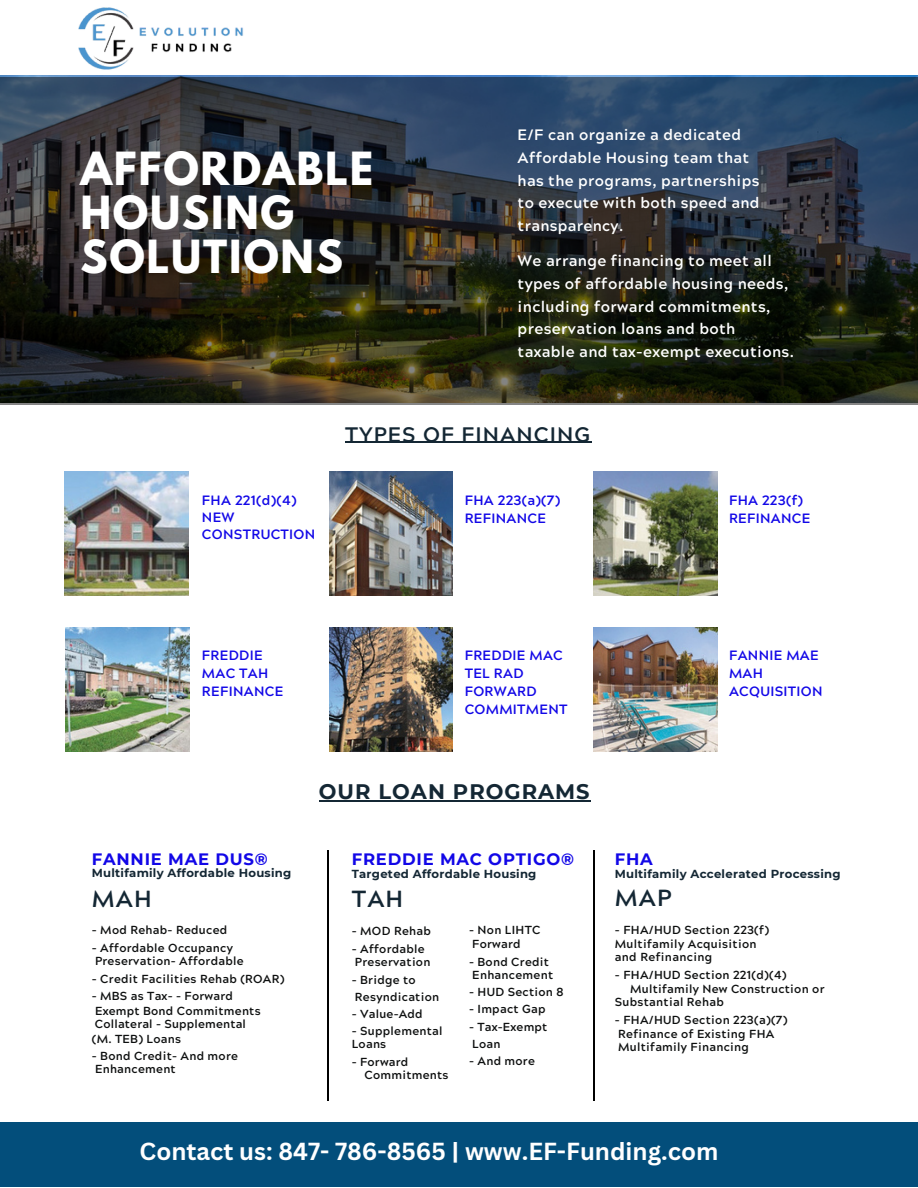
<style>
.page{position:relative;width:918px;height:1188px;background:#fff}
.page>*{position:absolute;margin:0;border:0;box-sizing:border-box;transform-origin:0 0}
.t1{font:700 40.5px/43.8px "League Spartan";letter-spacing:.045em;color:#fff}
.t2{font:700 24px "Canva Sans";color:#fff}
.t3{font:700 23.25px "Acherus Grotesque";letter-spacing:.05em;color:#142734}
.t4{font:700 21px "Acherus Grotesque";letter-spacing:.05em;color:#142734}
.t5{font:700 21px "Montserrat";letter-spacing:.05em;color:#142734}
.t6{font:700 16.5px "Montserrat";letter-spacing:.05em;color:#1207e7}
.t7{font:700 15.15px/22.6px "Acherus Grotesque";letter-spacing:.025em;color:#fff}
.t8{font:700 13.5px/18px "Acherus Grotesque";letter-spacing:.02em;color:#1207e7}
.t9{font:700 11.7px/13.5px "Acherus Grotesque";letter-spacing:.025em;color:#0e1010}
.t10{font:700 11.7px "Montserrat";letter-spacing:.025em;color:#142734}
</style>
<div class="page">
<img style="left:65px;top:472px;width:123px;height:124px">
<img style="left:329px;top:472px;width:124px;height:123px">
<img style="left:594px;top:472px;width:123px;height:124px">
<img style="left:66px;top:628px;width:123px;height:124px">
<img style="left:329px;top:628px;width:124px;height:124px">
<img style="left:594px;top:628px;width:123px;height:124px">
<hr style="left:328px;top:850px;width:1px;height:250px;background:#000">
<div style="left:0;top:1122px;width:918px;height:64px;background:#034e7b"></div>
<hr style="left:319px;top:800px;width:271px;height:2px;background:#142734">
<hr style="left:345px;top:442px;width:246px;height:1px;background:#142734">
<hr style="left:594px;top:850px;width:1px;height:250px;background:#000">
<svg style="left:0;top:77px;width:918px;height:327px;background:#282f30"></svg>
<img style="left:78px;top:7px;width:165px;height:63px">
<p class="t1" style="left:80px;top:152px;width:295px">AFFORDABLE<br>HOUSING<br>SOLUTIONS</p>
<p class="t7" style="left:518px;top:126px;width:243px">E/F can organize a dedicated<br>Affordable Housing team that has the programs, partnerships to execute with both speed and transparency.</p>
<p class="t7" style="left:518px;top:251px;width:278px">We arrange financing to meet all types of affordable housing needs, including forward commitments, preservation loans and both taxable and tax-exempt executions.</p>
<p class="t4" style="left:345px;top:426px;width:247px">TYPES OF FINANCING</p>
<p class="t8" style="left:202px;top:494px;width:115px;line-height:16.8px">FHA 221(d)(4)<br>NEW<br>CONSTRUCTION</p>
<h2 class="t8" style="left:465px;top:493px;width:97px">FHA 223(a)(7)<br>REFINANCE</h2>
<p class="t8" style="left:729px;top:493px;width:83px">FHA 223(f)<br>REFINANCE</p>
<p class="t8" style="left:202px;top:648px;width:68px">FREDDIE<br>MAC TAH</p>
<h5 class="t8" style="left:202px;top:684px;width:83px">REFINANCE</h5>
<p class="t8" style="left:465px;top:648px;width:104px">FREDDIE MAC<br>TEL RAD<br>FORWARD<br>COMMITMENT</p>
<p class="t8" style="left:729px;top:648px;width:95px">FANNIE MAE<br>MAH<br>ACQUISITION</p>
<p class="t5" style="left:319px;top:778px;width:272px">OUR LOAN PROGRAMS</p>
<p class="t6" style="left:92px;top:849px;width:178px">FANNIE MAE DUS®</p>
<p class="t6" style="left:352px;top:849px;width:224px">FREDDIE MAC OPTIGO®</p>
<p class="t6" style="left:615px;top:849px;width:40px">FHA</p>
<p class="t10" style="left:92px;top:866px;width:201px">Multifamily Affordable Housing</p>
<p class="t10" style="left:352px;top:866px;width:186px">Targeted Affordable Housing</p>
<p class="t10" style="left:615px;top:866px;width:227px">Multifamily Accelerated Processing</p>
<p class="t3" style="left:92px;top:889px;width:61px">MAH</p>
<p class="t3" style="left:352px;top:890px;width:53px">TAH</p>
<p class="t3" style="left:615px;top:889px;width:58px">MAP</p>
<p class="t9" style="left:92px;top:924px;width:137px">- Mod Rehab- Reduced</p>
<p class="t9" style="left:92px;top:942px;width:143px">- Affordable Occupancy</p>
<p class="t9" style="left:95px;top:956px;width:150px">Preservation- Affordable</p>
<p class="t9" style="left:92px;top:974px;width:194px">- Credit Facilities Rehab (ROAR)</p>
<p class="t9" style="left:92px;top:991px;width:143px">- MBS as Tax- - Forward</p>
<h4 class="t9" style="left:95px;top:1005px;width:167px">Exempt Bond Commitments</h4>
<h5 class="t9" style="left:95px;top:1019px;width:153px">Collateral - Supplemental</h5>
<p class="t9" style="left:92px;top:1033px;width:91px">(M. TEB) Loans</p>
<h2 class="t9" style="left:92px;top:1050px;width:148px">- Bond Credit- And more</h2>
<p class="t9" style="left:95px;top:1064px;width:82px">Enhancement</p>
<p class="t9" style="left:352px;top:925px;width:81px">- MOD Rehab</p>
<p class="t9" style="left:352px;top:943px;width:75px">- Affordable</p>
<p class="t9" style="left:355px;top:957px;width:77px">Preservation</p>
<p class="t9" style="left:352px;top:975px;width:65px">- Bridge to</p>
<p class="t9" style="left:355px;top:992px;width:86px">Resyndication</p>
<p class="t9" style="left:352px;top:1009px;width:72px">- Value-Add</p>
<p class="t9" style="left:352px;top:1026px;width:92px">- Supplemental</p>
<p class="t9" style="left:352px;top:1039px;width:36px">Loans</p>
<p class="t9" style="left:352px;top:1057px;width:58px">- Forward</p>
<h5 class="t9" style="left:365px;top:1069px;width:85px">Commitments</h5>
<p class="t9" style="left:469px;top:925px;width:73px">- Non LIHTC</p>
<h2 class="t9" style="left:472px;top:939px;width:50px">Forward</h2>
<p class="t9" style="left:469px;top:957px;width:82px">- Bond Credit</p>
<p class="t9" style="left:472px;top:970px;width:82px">Enhancement</p>
<p class="t9" style="left:469px;top:987px;width:96px">- HUD Section 8</p>
<p class="t9" style="left:469px;top:1004px;width:78px">- Impact Gap</p>
<p class="t9" style="left:469px;top:1022px;width:80px">- Tax-Exempt</p>
<p class="t9" style="left:472px;top:1039px;width:30px">Loan</p>
<p class="t9" style="left:469px;top:1056px;width:67px">- And more</p>
<p class="t9" style="left:615px;top:925px;width:156px">- FHA/HUD Section 223(f)<br>Multifamily Acquisition</p>
<p class="t9" style="left:615px;top:952px;width:99px">and Refinancing</p>
<p class="t9" style="left:615px;top:970px;width:173px">- FHA/HUD Section 221(d)(4)</p>
<p class="t9" style="left:630px;top:984px;width:196px">Multifamily New Construction or</p>
<p class="t9" style="left:615px;top:997px;width:111px">Substantial Rehab</p>
<p class="t9" style="left:615px;top:1015px;width:174px">- FHA/HUD Section 223(a)(7)</p>
<p class="t9" style="left:618px;top:1029px;width:158px">Refinance of Existing FHA</p>
<p class="t9" style="left:618px;top:1042px;width:132px">Multifamily Financing</p>
<p class="t2" style="left:140px;top:1134px;width:580px">Contact us: 847- 786-8565 | www.EF-Funding.com</p>
</div>
